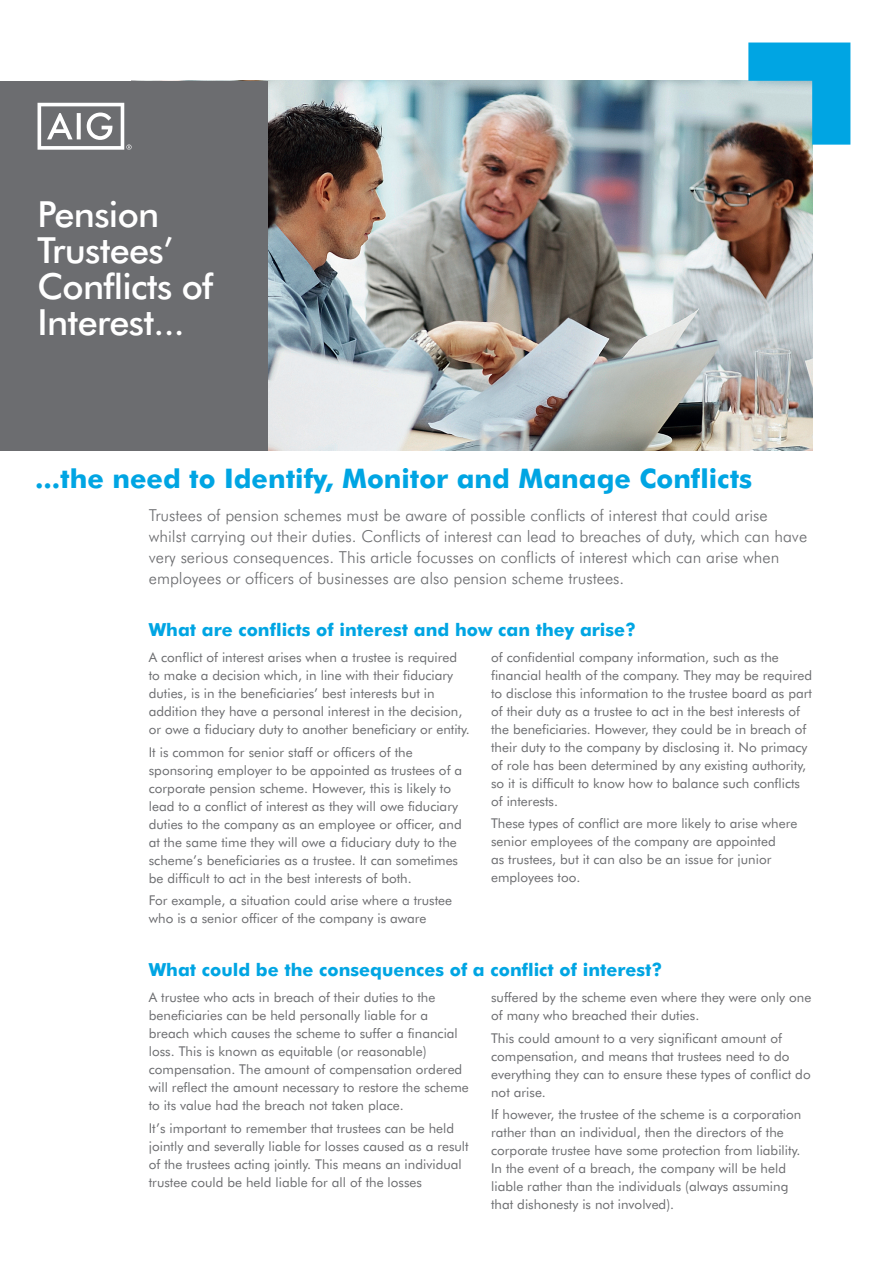
<style>
.page{position:relative;width:893px;height:1263px;background:#fff}
.page>*{position:absolute;margin:0;border:0;box-sizing:border-box;transform-origin:0 0}
.t1{font:500 36px/36px "AIG Futura";letter-spacing:-.02em;color:#fff}
.t2{font:700 27px "AIG Futura";color:#00a5e3}
.t3{font:700 18px "AIG Futura";color:#00a5e3}
.t4{font:300 16.5px/21px "AIG Futura";color:#6c6d70}
.t5{font:13.5px/18px "AIG Futura";color:#6c6d70}
</style>
<div class="page">
<img style="left:268px;top:81px;width:544px;height:370px">
<div style="left:0;top:81px;width:268px;height:370px;background:#6c6d70"></div>
<svg style="left:748px;top:43px;width:102px;height:102px;background:#41a7cb"></svg>
<svg style="left:38px;top:103px;width:94px;height:47px"></svg>
<h1 class="t1" style="left:38px;top:196px;width:177px">Pension<br>Trustees’<br>Conflicts of<br>Interest...</h1>
<h2 class="t2" style="left:35px;top:462px;width:719px">...the need to Identify, Monitor and Manage Conflicts</h2>
<p class="t4" style="left:149px;top:504px;width:660px">Trustees of pension schemes must be aware of possible conflicts of interest that could arise whilst carrying out their duties. Conflicts of interest can lead to breaches of duty, which can have very serious consequences. This article focusses on conflicts of interest which can arise when employees or officers of businesses are also pension scheme trustees.</p>
<h3 class="t3" style="left:149px;top:618px;width:489px">What are conflicts of interest and how can they arise?</h3>
<p class="t5" style="left:149px;top:648px;width:323px">A conflict of interest arises when a trustee is required to make a decision which, in line with their fiduciary duties, is in the beneficiaries’ best interests but in addition they have a personal interest in the decision, or owe a fiduciary duty to another beneficiary or entity.</p>
<p class="t5" style="left:149px;top:743px;width:315px">It is common for senior staff or officers of the sponsoring employer to be appointed as trustees of a corporate pension scheme. However, this is likely to lead to a conflict of interest as they will owe fiduciary duties to the company as an employee or officer, and at the same time they will owe a fiduciary duty to the scheme’s beneficiaries as a trustee. It can sometimes be difficult to act in the best interests of both.</p>
<p class="t5" style="left:149px;top:891px;width:305px">For example, a situation could arise where a trustee who is a senior officer of the company is aware</p>
<p class="t5" style="left:491px;top:648px;width:323px">of confidential company information, such as the financial health of the company. They may be required to disclose this information to the trustee board as part of their duty as a trustee to act in the best interests of the beneficiaries. However, they could be in breach of their duty to the company by disclosing it. No primacy of role has been determined by any existing authority, so it is difficult to know how to balance such conflicts of interests.</p>
<p class="t5" style="left:491px;top:814px;width:308px">These types of conflict are more likely to arise where senior employees of the company are appointed<br>as trustees, but it can also be an issue for junior employees too.</p>
<h3 class="t3" style="left:149px;top:959px;width:515px">What could be the consequences of a conflict of interest?</h3>
<p class="t5" style="left:149px;top:988px;width:321px">A trustee who acts in breach of their duties to the beneficiaries can be held personally liable for a breach which causes the scheme to suffer a financial loss. This is known as equitable (or reasonable) compensation. The amount of compensation ordered will reflect the amount necessary to restore the scheme to its value had the breach not taken place.</p>
<p class="t5" style="left:149px;top:1119px;width:321px">It’s important to remember that trustees can be held jointly and severally liable for losses caused as a result of the trustees acting jointly. This means an individual trustee could be held liable for all of the losses</p>
<p class="t5" style="left:491px;top:988px;width:322px">suffered by the scheme even where they were only one of many who breached their duties.</p>
<p class="t5" style="left:491px;top:1029px;width:321px">This could amount to a very significant amount of compensation, and means that trustees need to do everything they can to ensure these types of conflict do not arise.</p>
<p class="t5" style="left:491px;top:1105px;width:312px">If however, the trustee of the scheme is a corporation rather than an individual, then the directors of the corporate trustee have some protection from liability.<br>In the event of a breach, the company will be held liable rather than the individuals (always assuming that dishonesty is not involved).</p>
</div>
